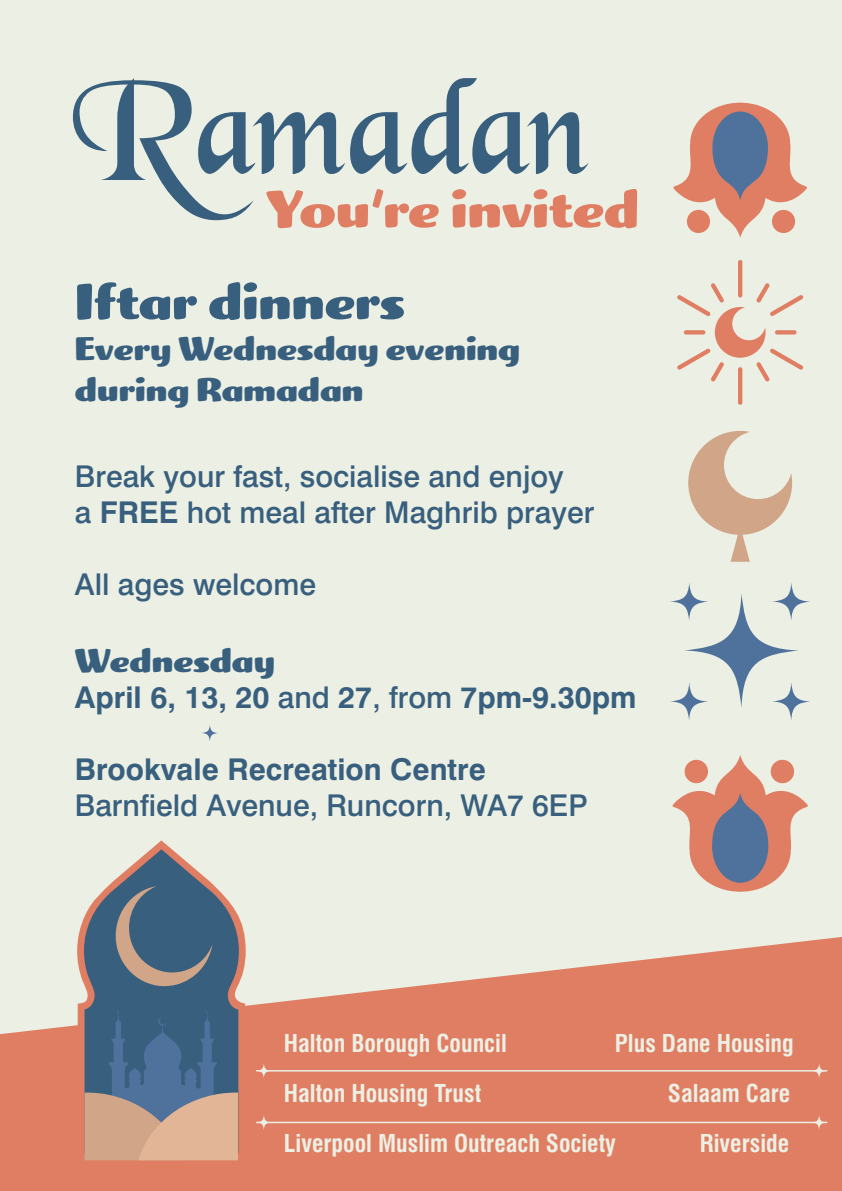
<style>
.page{position:relative;width:842px;height:1191px;background:#ecefe3}
.page>*{position:absolute;margin:0;border:0;box-sizing:border-box;transform-origin:0 0}
.t1{font:54px "Meatball";color:#e07e63}
.t2{font:52px "Meatball";color:#385f7e}
.t3{font:34px/40.8px "Meatball";color:#385f7e}
.t4{font:500 30px/36px "Swiss 721 BT";color:#385f7e}
.t5{font:700 30px "Swiss 721 BT";color:#385f7e}
.t6{font:700 condensed 24px "Swiss 721 BT";color:#ecefe3}
.s1{font-weight:700}
.s2{font-weight:500}
</style>
<div class="page">
<svg style="left:201px;top:724px;width:17px;height:17px"></svg>
<svg style="left:73px;top:78px;width:516px;height:142px"></svg>
<svg style="left:0;top:937px;width:842px;height:254px;fill:#e07e63"></svg>
<svg style="left:77px;top:840px;width:169px;height:320px"></svg>
<svg style="left:84px;top:849px;width:155px;height:304px;fill:#385f7e"></svg>
<svg style="left:111px;top:886px;width:101px;height:105px;background:#556c7f"></svg>
<svg style="left:85px;top:1009px;width:153px;height:151px;background:#7c818c"></svg>
<svg style="left:684px;top:593px;width:115px;height:114px"></svg>
<svg style="left:670px;top:582px;width:38px;height:39px"></svg>
<svg style="left:772px;top:582px;width:38px;height:39px"></svg>
<svg style="left:670px;top:682px;width:38px;height:38px"></svg>
<svg style="left:772px;top:682px;width:38px;height:38px"></svg>
<svg style="left:672px;top:755px;width:136px;height:136px"></svg>
<svg style="left:677px;top:260px;width:126px;height:145px"></svg>
<svg style="left:673px;top:103px;width:134px;height:135px"></svg>
<svg style="left:688px;top:431px;width:104px;height:131px"></svg>
<hr style="left:257px;top:1070px;width:570px;height:1px;background:#ecefe3">
<hr style="left:257px;top:1121px;width:570px;height:2px;background:#ecefe3">
<svg style="left:256px;top:1063px;width:16px;height:15px"></svg>
<svg style="left:256px;top:1114px;width:16px;height:16px"></svg>
<svg style="left:811px;top:1063px;width:16px;height:15px"></svg>
<svg style="left:811px;top:1114px;width:16px;height:16px"></svg>
<h1 class="t1" style="left:266px;top:179px;width:375px">You’re invited</h1>
<h2 class="t2" style="left:75px;top:272px;width:331px">Iftar dinners</h2>
<p class="t3" style="left:75px;top:328px;width:447px">Every Wednesday evening during Ramadan</p>
<p class="t4" style="left:75px;top:458px;width:521px">Break your fast, socialise and enjoy<br>a <span class="s1">FREE</span> hot meal after Maghrib prayer</p>
<p class="t4" style="left:75px;top:566px;width:243px">All ages welcome</p>
<p class="t3" style="left:75px;top:640px;width:202px">Wednesday</p>
<p class="t5" style="left:75px;top:678px;width:563px">April 6, 13, 20 <span class="s2">and</span> 27<span class="s2">, from</span> 7pm-9.30pm</p>
<p class="t5" style="left:75px;top:750px;width:412px">Brookvale Recreation Centre</p>
<p class="t4" style="left:75px;top:786px;width:514px">Barnfield Avenue, Runcorn, WA7 6EP</p>
<p class="t6" style="left:284px;top:1028px;width:224px">Halton Borough Council</p>
<p class="t6" style="left:615px;top:1028px;width:180px">Plus Dane Housing</p>
<p class="t6" style="left:284px;top:1078px;width:199px">Halton Housing Trust</p>
<p class="t6" style="left:668px;top:1078px;width:124px">Salaam Care</p>
<p class="t6" style="left:284px;top:1128px;width:333px">Liverpool Muslim Outreach Society</p>
<p class="t6" style="left:700px;top:1128px;width:91px">Riverside</p>
</div>
